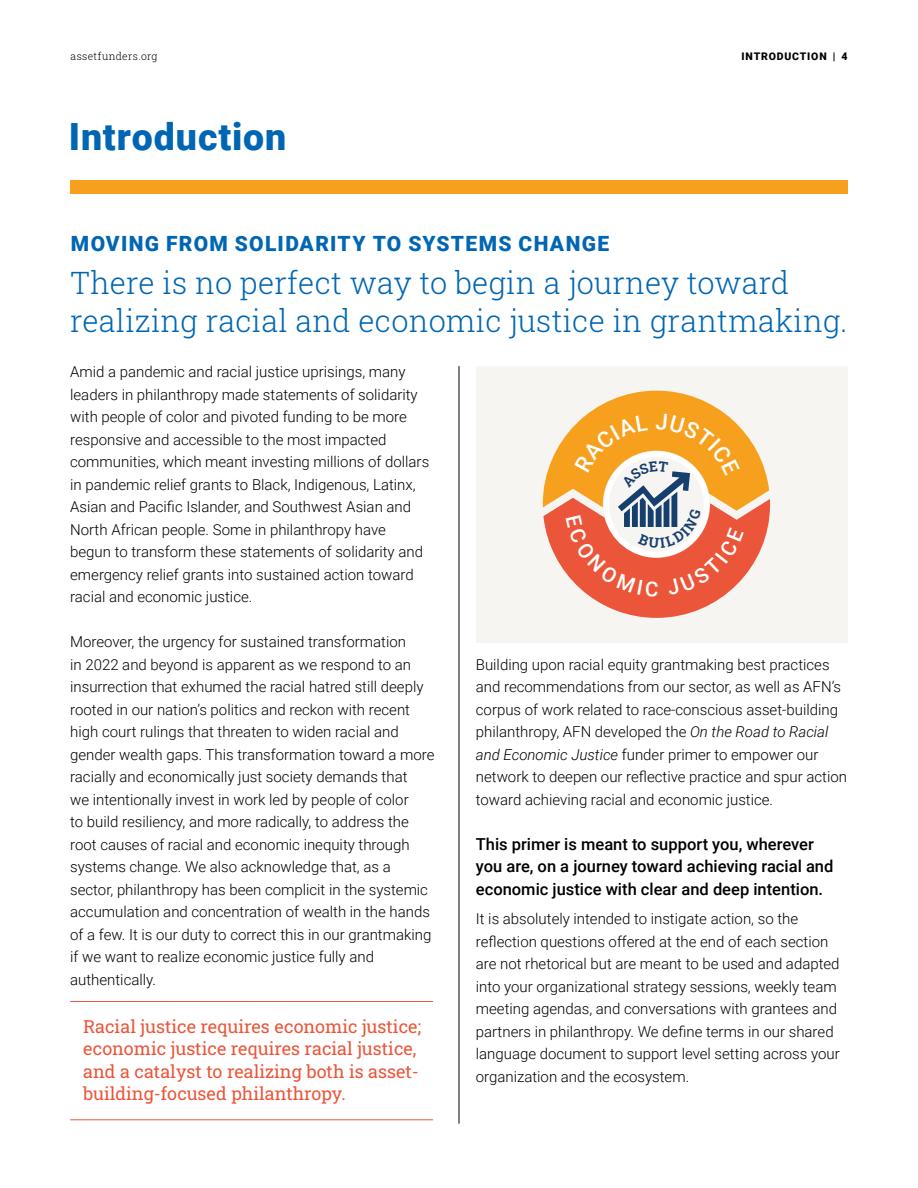
<style>
.page{position:relative;width:918px;height:1188px;background:#fff}
.page>*{position:absolute;margin:0;border:0;box-sizing:border-box;transform-origin:0 0}
.t1{font:900 37.5px "Roboto";letter-spacing:.025em;color:#0066b3}
.t2{font:300 30.75px/38px "Roboto Slab";letter-spacing:.005em;color:#0066b3}
.t3{font:900 21px "Roboto";letter-spacing:.065em;color:#0066b3}
.t4{font:18px/22.5px "Roboto Slab";color:#eb563a}
.t5{font:500 16.5px/22.5px "Roboto";color:#000}
.t6{font:300 15px/22.5px "Roboto";color:#000}
.t7{font:300 10.5px "Roboto Slab";letter-spacing:.03em;color:#000}
.t8{font:900 10.5px "Roboto";letter-spacing:.075em;color:#000}
.s1{font-style:italic}
</style>
<div class="page">
<div style="left:476px;top:366px;width:372px;height:276px;background:#f6f5f2"></div>
<hr style="left:459px;top:366px;width:1px;height:758px;background:#000">
<div style="left:70px;top:180px;width:778px;height:14px;background:#f6a01d"></div>
<hr style="left:70px;top:1001px;width:363px;height:1px;background:#eb563a">
<hr style="left:70px;top:1119px;width:363px;height:1px;background:#eb563a">
<svg style="left:543px;top:391px;width:227px;height:227px"></svg>
<p class="t7" style="left:70px;top:49px;width:89px">assetfunders.org</p>
<p class="t8" style="left:742px;top:49px;width:108px">INTRODUCTION | 4</p>
<h1 class="t1" style="left:69px;top:110px;width:219px">Introduction</h1>
<h3 class="t3" style="left:71px;top:229px;width:540px">MOVING FROM SOLIDARITY TO SYSTEMS CHANGE</h3>
<h2 class="t2" style="left:70px;top:263px;width:779px">There is no perfect way to begin a journey toward realizing racial and economic justice in grantmaking.</h2>
<p class="t6" style="left:70px;top:360px;width:361px">Amid a pandemic and racial justice uprisings, many leaders in philanthropy made statements of solidarity with people of color and pivoted funding to be more responsive and accessible to the most impacted communities, which meant investing millions of dollars in pandemic relief grants to Black, Indigenous, Latinx, Asian and Pacific Islander, and Southwest Asian and North African people. Some in philanthropy have begun to transform these statements of solidarity and emergency relief grants into sustained action toward racial and economic justice.</p>
<p class="t6" style="left:70px;top:630px;width:366px">Moreover, the urgency for sustained transformation<br>in 2022 and beyond is apparent as we respond to an insurrection that exhumed the racial hatred still deeply rooted in our nation’s politics and reckon with recent high court rulings that threaten to widen racial and gender wealth gaps. This transformation toward a more racially and economically just society demands that<br>we intentionally invest in work led by people of color<br>to build resiliency, and more radically, to address the root causes of racial and economic inequity through systems change. We also acknowledge that, as a sector, philanthropy has been complicit in the systemic accumulation and concentration of wealth in the hands of a few. It is our duty to correct this in our grantmaking if we want to realize economic justice fully and authentically.</p>
<p class="t4" style="left:83px;top:1015px;width:340px">Racial justice requires economic justice; economic justice requires racial justice, and a catalyst to realizing both is asset&shy;building-focused philanthropy.</p>
<p class="t6" style="left:476px;top:653px;width:373px">Building upon racial equity grantmaking best practices and recommendations from our sector, as well as AFN’s corpus of work related to race-conscious asset-building philanthropy, AFN developed the <span class="s1">On the Road to Racial and Economic Justice</span> funder primer to empower our network to deepen our reflective practice and spur action toward achieving racial and economic justice.</p>
<p class="t5" style="left:476px;top:832px;width:359px">This primer is meant to support you, wherever you are, on a journey toward achieving racial and economic justice with clear and deep intention.</p>
<p class="t6" style="left:476px;top:907px;width:365px">It is absolutely intended to instigate action, so the reflection questions offered at the end of each section are not rhetorical but are meant to be used and adapted into your organizational strategy sessions, weekly team meeting agendas, and conversations with grantees and partners in philanthropy. We define terms in our shared language document to support level setting across your organization and the ecosystem.</p>
</div>
